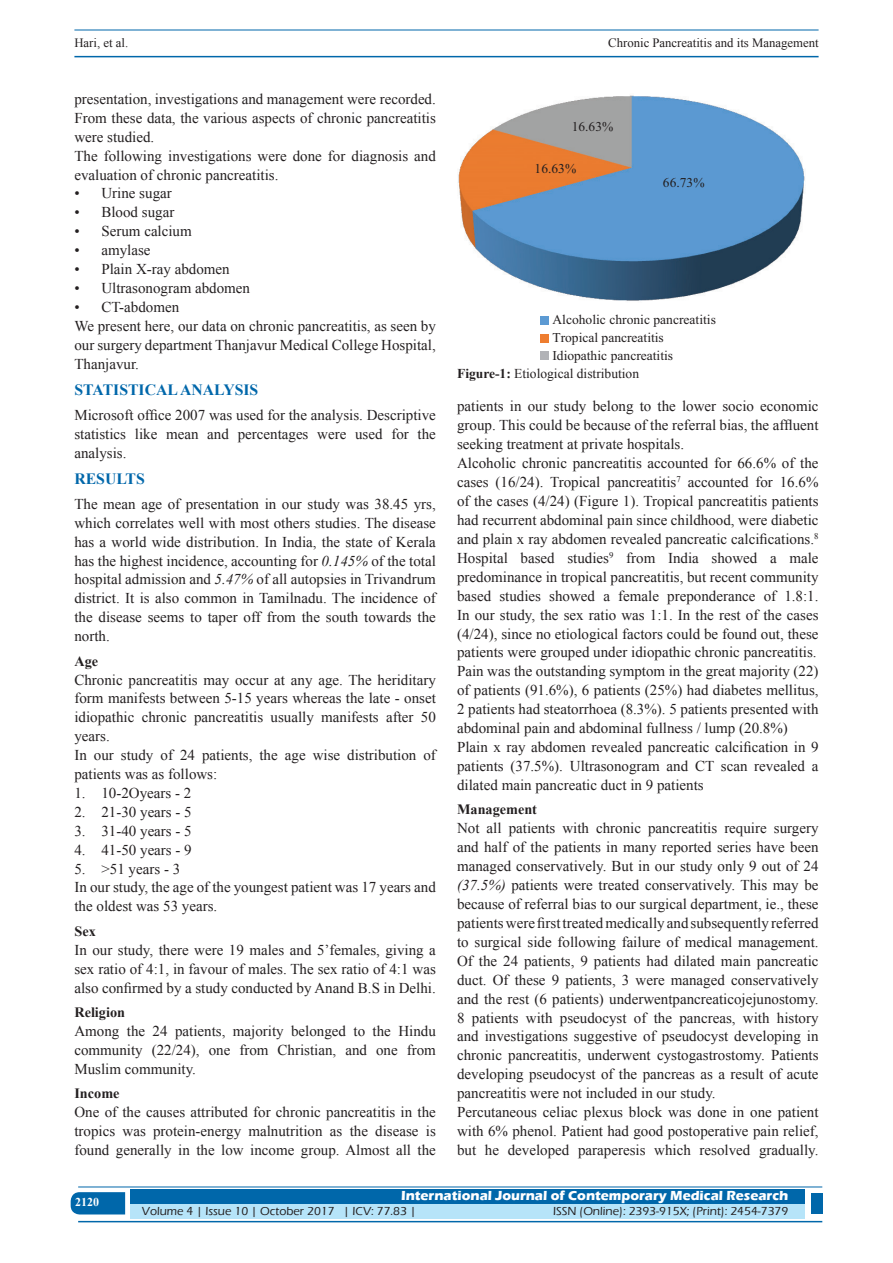
<style>
.page{position:relative;width:893px;height:1263px;background:#fff}
.page>*{position:absolute;margin:0;border:0;box-sizing:border-box;transform-origin:0 0}
.t1{font:700 15.75px "Times New Roman";color:#0067aa}
.TX_New{font:15px/18.9px "Times New Roman";color:#231f20;text-align:justify}
.t2{font:700 14.25px "Times New Roman";color:#231f20}
.Legend{font:13.5px/17.7px "Times New Roman";color:#231f20}
.t3{font:700 13.5px "Eras ITC";color:#fff}
.t4{font:12.75px "Times New Roman";color:#231f20}
.t5{font:500 12px "Eras ITC";color:#231f20}
.t6{font:700 12px "Times New Roman";color:#fff}
.s1{font-style:italic}
.s2{font-weight:700}
</style>
<div class="page">
<hr style="left:74px;top:30px;width:745px;height:1px;background:#0067aa">
<hr style="left:74px;top:56px;width:745px;height:1px;background:#0067aa">
<svg style="left:71px;top:1192px;width:54px;height:22px"></svg>
<div style="left:130px;top:1189px;width:674px;height:15px;background:#0067aa"></div>
<div style="left:130px;top:1204px;width:674px;height:15px;background:#b6e4f9"></div>
<hr style="left:78px;top:1186px;width:744px;height:1px;background:#0067aa">
<hr style="left:78px;top:1221px;width:744px;height:1px;background:#0067aa">
<div style="left:811px;top:1193px;width:11px;height:21px;background:#0067aa"></div>
<div style="left:541px;top:316px;width:8px;height:8px;background:#5c9ad3"></div>
<div style="left:541px;top:334px;width:8px;height:8px;background:#ee7d30"></div>
<div style="left:541px;top:352px;width:8px;height:8px;background:#b1b2b6"></div>
<img style="left:458px;top:95px;width:347px;height:206px">
<p class="t4" style="left:74px;top:35px;width:55px">Hari, et al.</p>
<p class="t4" style="left:608px;top:35px;width:212px">Chronic Pancreatitis and its Management</p>
<p class="TX_New" style="left:74px;top:89px;width:363px">presentation, investigations and management were recorded.<br>From these data, the various aspects of chronic pancreatitis were studied.</p>
<p class="TX_New" style="left:74px;top:146px;width:363px">The following investigations were done for diagnosis and evaluation of chronic pancreatitis.</p>
<p class="TX_New" style="left:74px;top:184px;width:99px">• Urine sugar</p>
<p class="TX_New" style="left:74px;top:203px;width:101px">• Blood sugar</p>
<p class="TX_New" style="left:74px;top:222px;width:119px">• Serum calcium</p>
<p class="TX_New" style="left:74px;top:240px;width:78px">• amylase</p>
<p class="TX_New" style="left:74px;top:259px;width:157px">• Plain X-ray abdomen</p>
<p class="TX_New" style="left:74px;top:278px;width:177px">• Ultrasonogram abdomen</p>
<p class="TX_New" style="left:74px;top:297px;width:106px">• CT-abdomen</p>
<p class="TX_New" style="left:74px;top:316px;width:363px">We present here, our data on chronic pancreatitis, as seen by our surgery department Thanjavur Medical College Hospital, Thanjavur.</p>
<h1 class="t1" style="left:74px;top:378px;width:185px">STATISTICAL ANALYSIS</h1>
<p class="TX_New" style="left:74px;top:405px;width:363px">Microsoft office 2007 was used for the analysis. Descriptive statistics like mean and percentages were used for the analysis.</p>
<h1 class="t1" style="left:74px;top:467px;width:72px">RESULTS</h1>
<p class="TX_New" style="left:74px;top:494px;width:363px">The mean age of presentation in our study was 38.45 yrs, which correlates well with most others studies. The disease has a world wide distribution. In India, the state of Kerala has the highest incidence, accounting for <span class="s1">0.145%</span> of the total hospital admission and <span class="s1">5.47%</span> of all autopsies in Trivandrum district. It is also common in Tamilnadu. The incidence of the disease seems to taper off from the south towards the north.</p>
<h2 class="t2" style="left:74px;top:651px;width:25px">Age</h2>
<p class="TX_New" style="left:74px;top:670px;width:363px">Chronic pancreatitis may occur at any age. The heriditary form manifests between 5-15 years whereas the late - onset idiopathic chronic pancreatitis usually manifests after 50 years.</p>
<p class="TX_New" style="left:74px;top:745px;width:363px">In our study of 24 patients, the age wise distribution of patients was as follows:</p>
<p class="TX_New" style="left:74px;top:783px;width:118px">1. 10-2Oyears - 2</p>
<p class="TX_New" style="left:74px;top:802px;width:119px">2. 21-30 years - 5</p>
<p class="TX_New" style="left:74px;top:821px;width:119px">3. 31-40 years - 5</p>
<p class="TX_New" style="left:74px;top:840px;width:119px">4. 41-50 years - 9</p>
<p class="TX_New" style="left:74px;top:859px;width:107px">5. &gt;51 years - 3</p>
<p class="TX_New" style="left:74px;top:878px;width:363px">In our study, the age of the youngest patient was 17 years and the oldest was 53 years.</p>
<h2 class="t2" style="left:74px;top:921px;width:23px">Sex</h2>
<p class="TX_New" style="left:74px;top:940px;width:363px">In our study, there were 19 males and 5’females, giving a sex ratio of 4:1, in favour of males. The sex ratio of 4:1 was also confirmed by a study conducted by Anand B.S in Delhi.</p>
<h2 class="t2" style="left:74px;top:1002px;width:52px">Religion</h2>
<p class="TX_New" style="left:74px;top:1021px;width:363px">Among the 24 patients, majority belonged to the Hindu community (22/24), one from Christian, and one from Muslim community.</p>
<h2 class="t2" style="left:74px;top:1084px;width:47px">Income</h2>
<p class="TX_New" style="left:74px;top:1102px;width:363px">One of the causes attributed for chronic pancreatitis in the tropics was protein-energy malnutrition as the disease is found generally in the low income group. Almost all the</p>
<p class="Legend" style="left:572px;top:118px;width:43px">16.63%</p>
<p class="Legend" style="left:535px;top:159px;width:43px">16.63%</p>
<p class="Legend" style="left:663px;top:174px;width:43px">66.73%</p>
<p class="Legend" style="left:552px;top:311px;width:165px">Alcoholic chronic pancreatitis<br>Tropical pancreatitis<br>Idiopathic pancreatitis</p>
<p class="Legend" style="left:457px;top:364px;width:183px"><span class="s2">Figure-1:</span> Etiological distribution</p>
<p class="TX_New" style="left:457px;top:397px;width:363px">patients in our study belong to the lower socio economic group. This could be because of the referral bias, the affluent seeking treatment at private hospitals.</p>
<p class="TX_New" style="left:457px;top:453px;width:363px">Alcoholic chronic pancreatitis accounted for 66.6% of the cases (16/24). Tropical pancreatitis<sup>7</sup> accounted for 16.6% of the cases (4/24) (Figure 1). Tropical pancreatitis patients had recurrent abdominal pain since childhood, were diabetic and plain x ray abdomen revealed pancreatic calcifications.<sup>8<br></sup>Hospital based studies<sup>9</sup> from India showed a male predominance in tropical pancreatitis, but recent community based studies showed a female preponderance of 1.8:1.<br>In our study, the sex ratio was 1:1. In the rest of the cases (4/24), since no etiological factors could be found out, these patients were grouped under idiopathic chronic pancreatitis.</p>
<p class="TX_New" style="left:457px;top:662px;width:363px">Pain was the outstanding symptom in the great majority (22) of patients (91.6%), 6 patients (25%) had diabetes mellitus, 2 patients had steatorrhoea (8.3%). 5 patients presented with abdominal pain and abdominal fullness / lump (20.8%)</p>
<p class="TX_New" style="left:457px;top:737px;width:363px">Plain x ray abdomen revealed pancreatic calcification in 9 patients (37.5%). Ultrasonogram and CT scan revealed a dilated main pancreatic duct in 9 patients</p>
<h2 class="t2" style="left:457px;top:800px;width:81px">Management</h2>
<p class="TX_New" style="left:457px;top:819px;width:363px">Not all patients with chronic pancreatitis require surgery and half of the patients in many reported series have been managed conservatively. But in our study only 9 out of 24 <span class="s1">(37.5%)</span> patients were treated conservatively. This may be because of referral bias to our surgical department, ie., these patients were first treated medically and subsequently referred to surgical side following failure of medical management.<br>Of the 24 patients, 9 patients had dilated main pancreatic duct. Of these 9 patients, 3 were managed conservatively and the rest (6 patients) underwentpancreaticojejunostomy.<br>8 patients with pseudocyst of the pancreas, with history and investigations suggestive of pseudocyst developing in chronic pancreatitis, underwent cystogastrostomy. Patients developing pseudocyst of the pancreas as a result of acute pancreatitis were not included in our study.</p>
<p class="TX_New" style="left:457px;top:1102px;width:363px">Percutaneous celiac plexus block was done in one patient with 6% phenol. Patient had good postoperative pain relief, but he developed paraperesis which resolved gradually.</p>
<h4 class="t6" style="left:75px;top:1194px;width:26px">2120</h4>
<p class="t3" style="left:401px;top:1188px;width:389px">International Journal of Contemporary Medical Research</p>
<p class="t5" style="left:142px;top:1204px;width:276px">Volume 4 | Issue 10 | October 2017 | ICV: 77.83 |</p>
<p class="t5" style="left:553px;top:1204px;width:237px">ISSN (Online): 2393-915X; (Print): 2454-7379</p>
</div>
